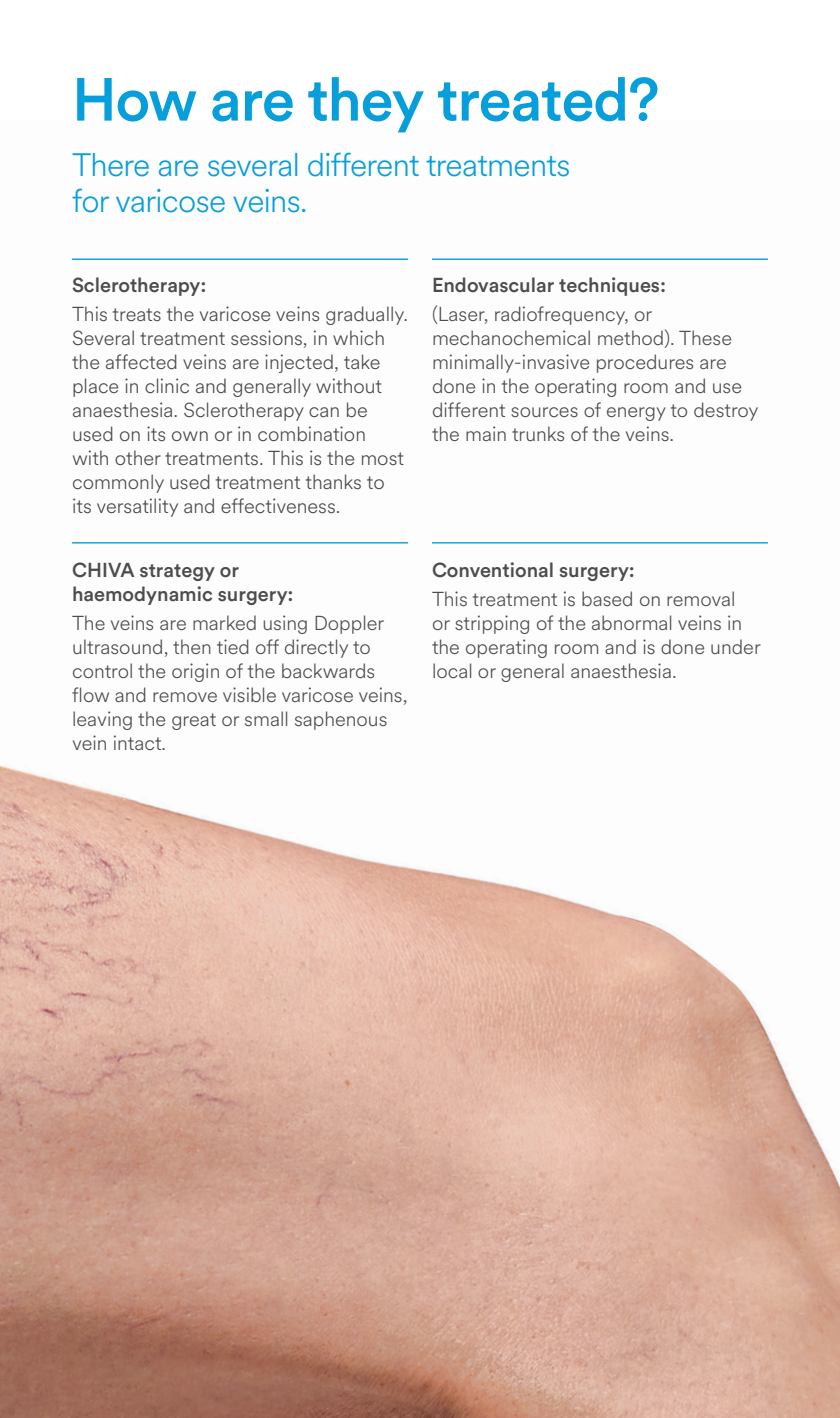
<style>
.page{position:relative;width:840px;height:1418px;background:#fff}
.page>*{position:absolute;margin:0;border:0;box-sizing:border-box;transform-origin:0 0}
.t1{font:500 60px "Circular Std";letter-spacing:-.025em;color:#069edb}
.t2{font:300 32px/36px "Circular Spotify Text";letter-spacing:-.02em;color:#069edb}
.t3{font:300 20px/24px "Circular Spotify Text";color:#4b4c4d}
.t4{font:300 20px/24px "Circular Spotify Text";color:#494a4b}
.t5{font:500 20px/24px "Circular Std";color:#4b4c4d}
</style>
<div class="page">
<img style="left:0;top:258px;width:839px;height:1159px">
<hr style="left:72px;top:258px;width:336px;height:2px;background:#069edb">
<hr style="left:72px;top:542px;width:336px;height:1px;background:#069edb">
<hr style="left:432px;top:258px;width:335px;height:2px;background:#069edb">
<hr style="left:432px;top:542px;width:335px;height:1px;background:#069edb">
<p class="t1" style="left:72px;top:62px;width:588px">How are they treated?</p>
<p class="t2" style="left:72px;top:147px;width:499px">There are several different treatments for varicose veins.</p>
<p class="t5" style="left:72px;top:272px;width:136px">Sclerotherapy:</p>
<p class="t4" style="left:72px;top:303px;width:337px">This treats the varicose veins gradually.<br>Several treatment sessions, in which the affected veins are injected, take place in clinic and generally without anaesthesia. Sclerotherapy can be used on its own or in combination with other treatments. This is the most commonly used treatment thanks to its versatility and effectiveness.</p>
<p class="t5" style="left:72px;top:557px;width:223px">CHIVA strategy or haemodynamic surgery:</p>
<p class="t3" style="left:72px;top:612px;width:337px">The veins are marked using Doppler ultrasound, then tied off directly to control the origin of the backwards flow and remove visible varicose veins, leaving the great or small saphenous vein intact.</p>
<p class="t5" style="left:432px;top:272px;width:235px">Endovascular techniques:</p>
<p class="t3" style="left:432px;top:303px;width:328px">(Laser, radiofrequency, or mechanochemical method). These minimally-invasive procedures are done in the operating room and use different sources of energy to destroy the main trunks of the veins.</p>
<p class="t5" style="left:432px;top:557px;width:204px">Conventional surgery:</p>
<p class="t3" style="left:432px;top:588px;width:330px">This treatment is based on removal<br>or stripping of the abnormal veins in the operating room and is done under local or general anaesthesia.</p>
</div>
